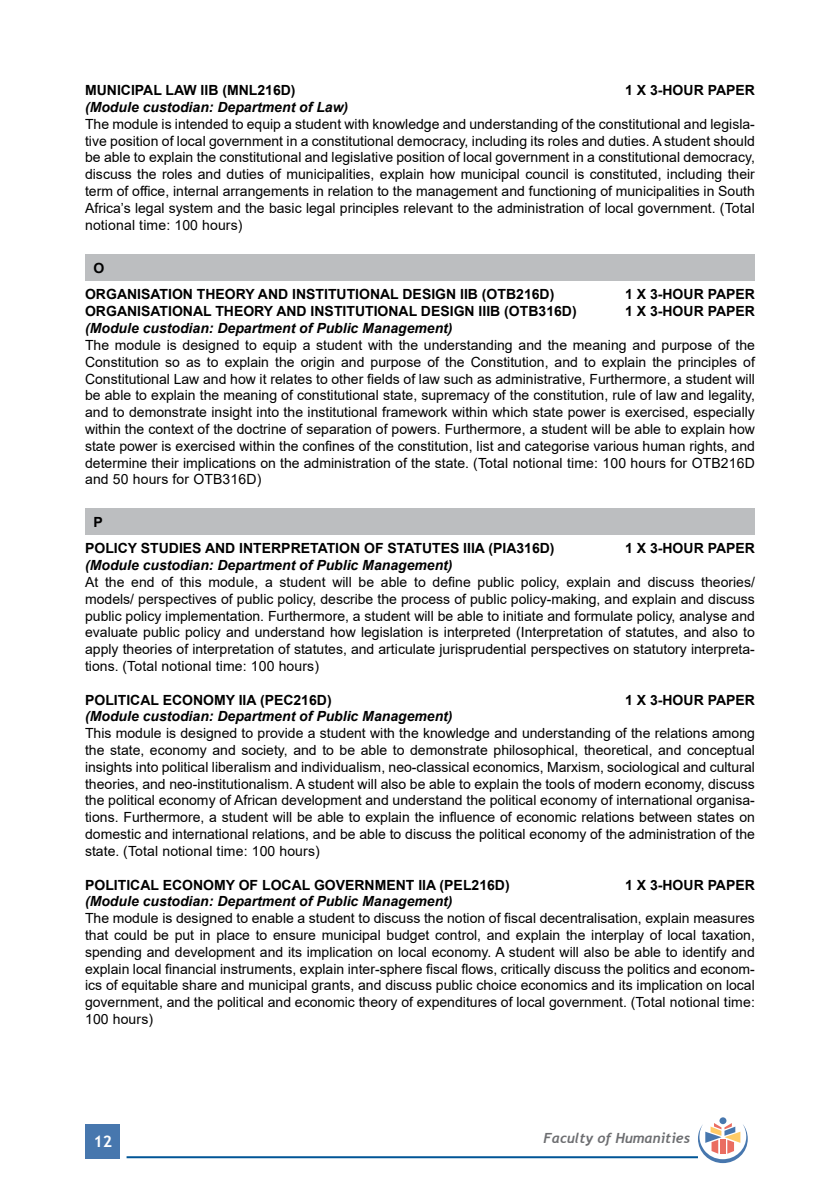
<style>
.page{position:relative;width:840px;height:1191px;background:#fff}
.page>*{position:absolute;margin:0;border:0;box-sizing:border-box;transform-origin:0 0}
.t1{font:700 16px "Trebuchet MS";color:#fff}
.t2{font:14px/16.8px "Arial";letter-spacing:.01em;color:#000;text-align:justify}
.t3{font:700 14px/26.8px "Arial";color:#000}
.t4{font:italic 700 14px "Arial";color:#000}
.t5{font:italic 700 14px "Trebuchet";color:#6d6e71}
</style>
<div class="page">
<div style="left:86px;top:1124px;width:34px;height:34px;background:#4777ae"></div>
<hr style="left:126px;top:1156px;width:571px;height:2px;background:#005596">
<div style="left:719px;top:1117px;width:7px;height:7px;background:#4777ae;border-radius:50%"></div>
<svg style="left:697px;top:1123px;width:50px;height:40px"></svg>
<div style="left:85px;top:254px;width:669px;height:27px;background:#bcbec0"></div>
<div style="left:85px;top:508px;width:669px;height:26px;background:#bcbec0"></div>
<p class="t3" style="left:85px;top:77px;width:212px">MUNICIPAL LAW IIB (MNL216D)</p>
<p class="t3" style="left:624px;top:77px;width:131px">1 X 3-HOUR PAPER</p>
<p class="t4" style="left:85px;top:98px;width:264px">(Module custodian: Department of Law)</p>
<p class="t2" style="left:85px;top:115px;width:671px">The module is intended to equip a student with knowledge and understanding of the constitutional and legisla&shy;tive position of local government in a constitutional democracy, including its roles and duties. A student should be able to explain the constitutional and legislative position of local government in a constitutional democracy, discuss the roles and duties of municipalities, explain how municipal council is constituted, including their term of office, internal arrangements in relation to the management and functioning of municipalities in South Africa’s legal system and the basic legal principles relevant to the administration of local government. (Total notional time: 100 hours)</p>
<p class="t3" style="left:85px;top:254px;width:470px;text-indent:8px">O<br>ORGANISATION THEORY AND INSTITUTIONAL DESIGN IIB (OTB216D)</p>
<p class="t3" style="left:624px;top:281px;width:131px">1 X 3-HOUR PAPER</p>
<p class="t3" style="left:85px;top:298px;width:493px">ORGANISATIONAL THEORY AND INSTITUTIONAL DESIGN IIIB (OTB316D)</p>
<p class="t3" style="left:624px;top:298px;width:131px">1 X 3-HOUR PAPER</p>
<p class="t4" style="left:85px;top:319px;width:369px">(Module custodian: Department of Public Management)</p>
<p class="t2" style="left:85px;top:336px;width:671px">The module is designed to equip a student with the understanding and the meaning and purpose of the Constitution so as to explain the origin and purpose of the Constitution, and to explain the principles of Constitutional Law and how it relates to other fields of law such as administrative, Furthermore, a student will be able to explain the meaning of constitutional state, supremacy of the constitution, rule of law and legality, and to demonstrate insight into the institutional framework within which state power is exercised, especially within the context of the doctrine of separation of powers. Furthermore, a student will be able to explain how state power is exercised within the confines of the constitution, list and categorise various human rights, and determine their implications on the administration of the state. (Total notional time: 100 hours for OTB216D and 50 hours for OTB316D)</p>
<p class="t3" style="left:85px;top:508px;width:471px;text-indent:8px">P<br>POLICY STUDIES AND INTERPRETATION OF STATUTES IIIA (PIA316D)</p>
<p class="t3" style="left:624px;top:535px;width:131px">1 X 3-HOUR PAPER</p>
<p class="t4" style="left:85px;top:556px;width:369px">(Module custodian: Department of Public Management)</p>
<p class="t2" style="left:85px;top:573px;width:671px">At the end of this module, a student will be able to define public policy, explain and discuss theories/ models/ perspectives of public policy, describe the process of public policy-making, and explain and discuss public policy implementation. Furthermore, a student will be able to initiate and formulate policy, analyse and evaluate public policy and understand how legislation is interpreted (Interpretation of statutes, and also to apply theories of interpretation of statutes, and articulate jurisprudential perspectives on statutory interpreta&shy;tions. (Total notional time: 100 hours)</p>
<p class="t3" style="left:85px;top:686px;width:248px">POLITICAL ECONOMY IIA (PEC216D)</p>
<p class="t3" style="left:624px;top:686px;width:131px">1 X 3-HOUR PAPER</p>
<p class="t4" style="left:85px;top:707px;width:369px">(Module custodian: Department of Public Management)</p>
<p class="t2" style="left:85px;top:725px;width:671px">This module is designed to provide a student with the knowledge and understanding of the relations among the state, economy and society, and to be able to demonstrate philosophical, theoretical, and conceptual insights into political liberalism and individualism, neo-classical economics, Marxism, sociological and cultural theories, and neo-institutionalism. A student will also be able to explain the tools of modern economy, discuss the political economy of African development and understand the political economy of international organisa&shy;tions. Furthermore, a student will be able to explain the influence of economic relations between states on domestic and international relations, and be able to discuss the political economy of the administration of the state. (Total notional time: 100 hours)</p>
<p class="t3" style="left:85px;top:871px;width:426px">POLITICAL ECONOMY OF LOCAL GOVERNMENT IIA (PEL216D)</p>
<p class="t3" style="left:624px;top:871px;width:131px">1 X 3-HOUR PAPER</p>
<p class="t4" style="left:85px;top:892px;width:369px">(Module custodian: Department of Public Management)</p>
<p class="t2" style="left:85px;top:909px;width:671px">The module is designed to enable a student to discuss the notion of fiscal decentralisation, explain measures that could be put in place to ensure municipal budget control, and explain the interplay of local taxation, spending and development and its implication on local economy. A student will also be able to identify and explain local financial instruments, explain inter-sphere fiscal flows, critically discuss the politics and econom&shy;ics of equitable share and municipal grants, and discuss public choice economics and its implication on local government, and the political and economic theory of expenditures of local government. (Total notional time:<br>100 hours)</p>
<p class="t1" style="left:93px;top:1131px;width:20px">12</p>
<p class="t5" style="left:543px;top:1129px;width:148px">Faculty of Humanities</p>
</div>
